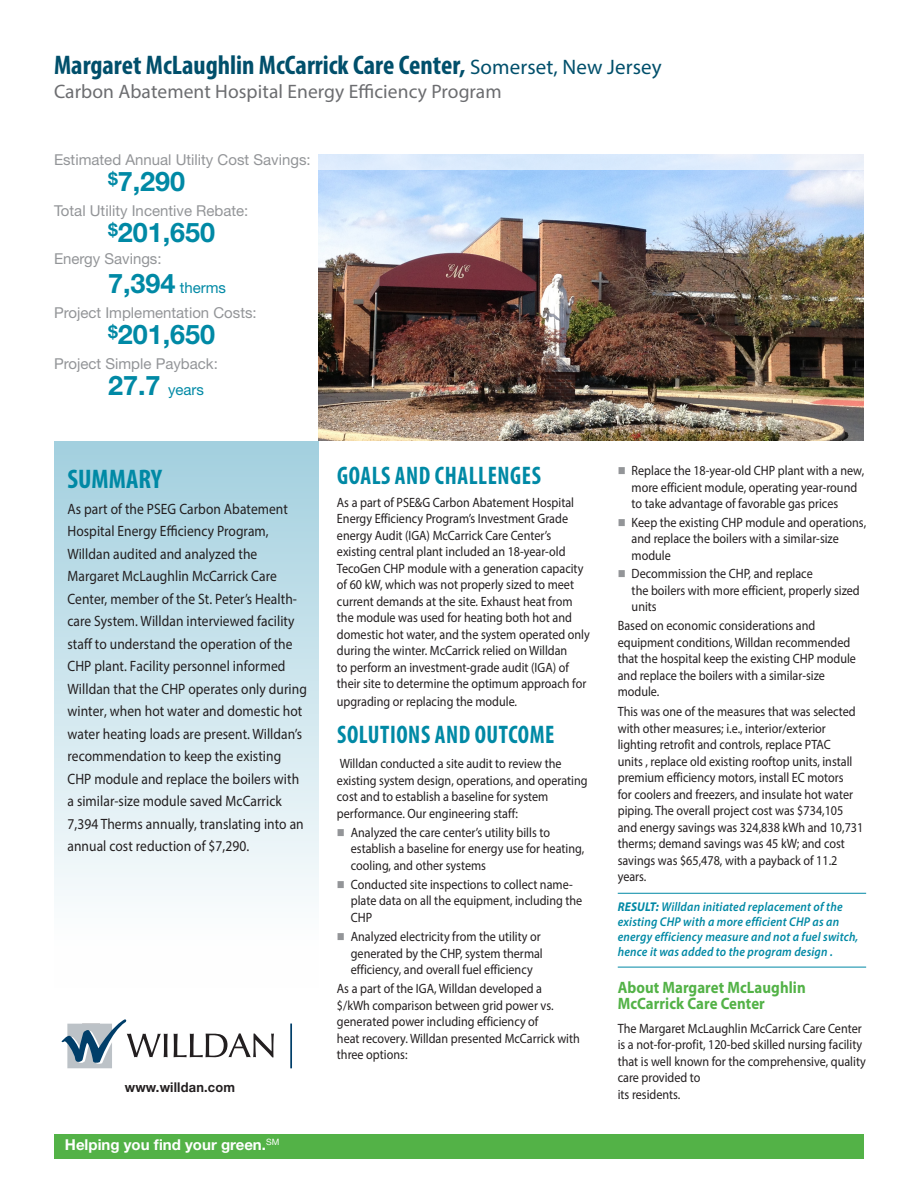
<style>
.page{position:relative;width:918px;height:1188px;background:#fff}
.page>*{position:absolute;margin:0;border:0;box-sizing:border-box;transform-origin:0 0}
.t1{font:700 condensed 27px "Myriad Pro";color:#004f6b}
.t2{font:700 27px "Helvetica Neue LT Std";color:#0089a5}
.colored_headings{font:700 condensed 27px "Myriad Pro";color:#0089a5}
.sub_A{font:700 condensed 25.5px "Myriad Pro";letter-spacing:.025em;color:#0089a5;scale:.92 1}
.t3{font:19.5px "Myriad Pro";letter-spacing:.005em;color:#6c6d70}
.sub_B{font:700 16.5px/16.5px "Myriad Pro";letter-spacing:.005em;color:#53b247;scale:.9 1}
.t4{font:15px/22.5px "Myriad Pro";letter-spacing:.005em;color:#231f20;scale:.9 1}
.t5{font:15px/28.5px "Helvetica Neue LT Std";color:#939598}
.t6{font:700 15px "Helvetica Neue LT Std";color:#fff}
.text{font:13.5px/16.5px "Myriad Pro";color:#231f20;scale:.9 1}
.Intro{font:700 13.5px "Helvetica Neue LT Std";letter-spacing:.015em;color:#231f20;scale:.95 1}
.results{font:italic 600 12.75px/15px "Myriad Pro";letter-spacing:.015em;color:#0089a5;scale:.92 1}
.s1{font-weight:400;font-stretch:normal;font-size:21px}
.s2{font-weight:700;font-size:27px;color:#0089a5}
.s3{color:#0089a5}
.s4{color:#939598}
.s5{font-weight:700}
</style>
<div class="page">
<div style="left:54px;top:441px;width:265px;height:546px;background:linear-gradient(to bottom,#a3d0df,#fff)"></div>
<img style="left:319px;top:170px;width:545px;height:271px">
<div style="left:54px;top:1134px;width:810px;height:24px;background:#53b247"></div>
<hr style="left:290px;top:1024px;width:2px;height:44px;background:#003e69">
<svg style="left:174px;top:1033px;width:100px;height:24px"></svg>
<svg style="left:62px;top:1019px;width:106px;height:49px"></svg>
<hr style="left:618px;top:893px;width:248px;height:1px;background:#0089a5">
<hr style="left:618px;top:967px;width:248px;height:1px;background:#0089a5">
<svg style="left:318px;top:154px;width:546px;height:16px;background:#deebfc"></svg>
<p class="t1" style="left:54px;top:48px;width:609px">Margaret McLaughlin McCarrick Care Center, <span class="s1">Somerset, New Jersey</span></p>
<p class="t3" style="left:54px;top:80px;width:449px">Carbon Abatement Hospital Energy Efficiency Program</p>
<p class="t5" style="left:54px;top:145px;width:258px">Estimated Annual Utility Cost Savings:</p>
<p class="t2" style="left:108px;top:164px;width:79px"><sup>$</sup>7,290</p>
<p class="t5" style="left:54px;top:196px;width:196px">Total Utility Incentive Rebate:</p>
<p class="t2" style="left:108px;top:215px;width:109px"><sup>$</sup>201,650</p>
<p class="t5" style="left:108px;top:244px;width:120px;text-indent:-54px">Energy Savings:<br><span class="s2">7,394</span> <span class="s3">therms</span></p>
<p class="t5" style="left:54px;top:298px;width:204px">Project Implementation Costs:</p>
<p class="t2" style="left:108px;top:317px;width:109px"><sup>$</sup>201,650</p>
<p class="t5" style="left:108px;top:351px;width:111px;line-height:25.5px;text-indent:-54px">Project Simple Payback:<br><span class="s2">27.7</span> <span class="s3">years</span></p>
<p class="colored_headings" style="left:68px;top:462px;width:96px">SUMMARY</p>
<p class="t4" style="left:68px;top:497px;width:267px">As part of the PSEG Carbon Abatement Hospital Energy Efficiency Program, Willdan audited and analyzed the Margaret McLaughlin McCarrick Care Center, member of the St. Peter’s Health&shy;care System. Willdan interviewed facility staff to understand the operation of the CHP plant. Facility personnel informed Willdan that the CHP operates only during winter, when hot water and domestic hot water heating loads are present. Willdan’s recommendation to keep the existing CHP module and replace the boilers with a similar-size module saved McCarrick 7,394 Therms annually, translating into an annual cost reduction of $7,290.</p>
<p class="Intro" style="left:125px;top:1079px;width:118px">www.willdan.com</p>
<p class="t6" style="left:65px;top:1135px;width:216px">Helping you find your green.<sup>SM</sup></p>
<p class="sub_A" style="left:337px;top:459px;width:223px">GOALS AND CHALLENGES</p>
<p class="text" style="left:337px;top:494px;width:283px">As a part of PSE&amp;G Carbon Abatement Hospital Energy Efficiency Program’s Investment Grade energy Audit (IGA) McCarrick Care Center’s existing central plant included an 18-year-old TecoGen CHP module with a generation capacity of 60 kW, which was not properly sized to meet current demands at the site. Exhaust heat from the module was used for heating both hot and domestic hot water, and the system operated only during the winter. McCarrick relied on Willdan<br>to perform an investment-grade audit (IGA) of their site to determine the optimum approach for</p>
<p class="text" style="left:337px;top:693px;width:202px">upgrading or replacing the module.</p>
<p class="sub_A" style="left:337px;top:718px;width:238px">SOLUTIONS AND OUTCOME</p>
<p class="text" style="left:337px;top:755px;width:280px">Willdan conducted a site audit to review the existing system design, operations, and operating cost and to establish a baseline for system performance. Our engineering staff:</p>
<p class="text" style="left:351px;top:824px;width:261px;text-indent:-14px"><span class="s4">■</span> Analyzed the care center’s utility bills to establish a baseline for energy use for heating, cooling, and other systems</p>
<p class="text" style="left:351px;top:876px;width:259px;text-indent:-14px"><span class="s4">■</span> Conducted site inspections to collect name&shy;plate data on all the equipment, including the<br>CHP</p>
<p class="text" style="left:351px;top:928px;width:215px;text-indent:-14px"><span class="s4">■</span> Analyzed electricity from the utility or generated by the CHP, system thermal efficiency, and overall fuel efficiency</p>
<p class="text" style="left:337px;top:980px;width:271px">As a part of the IGA, Willdan developed a<br>$/kWh comparison between grid power vs. generated power including efficiency of<br>heat recovery. Willdan presented McCarrick with three options:</p>
<p class="text" style="left:632px;top:462px;width:260px;text-indent:-14px"><span class="s4">■</span> Replace the 18-year-old CHP plant with a new, more efficient module, operating year-round to take advantage of favorable gas prices</p>
<p class="text" style="left:632px;top:514px;width:262px;text-indent:-14px"><span class="s4">■</span> Keep the existing CHP module and operations, and replace the boilers with a similar-size module</p>
<p class="text" style="left:632px;top:565px;width:255px;text-indent:-14px"><span class="s4">■</span> Decommission the CHP, and replace<br>the boilers with more efficient, properly sized units</p>
<p class="text" style="left:618px;top:617px;width:266px">Based on economic considerations and equipment conditions, Willdan recommended that the hospital keep the existing CHP module and replace the boilers with a similar-size module.</p>
<p class="text" style="left:618px;top:703px;width:274px">This was one of the measures that was selected with other measures; i.e., interior/exterior lighting retrofit and controls, replace PTAC<br>units , replace old existing rooftop units, install premium efficiency motors, install EC motors<br>for coolers and freezers, and insulate hot water piping. The overall project cost was $734,105 and energy savings was 324,838 kWh and 10,731 therms; demand savings was 45 kW; and cost savings was $65,478, with a payback of 11.2 years.</p>
<p class="results" style="left:618px;top:899px;width:263px"><span class="s5">RESULT:</span> Willdan initiated replacement of the existing CHP with a more efficient CHP as an energy efficiency measure and not a fuel switch, hence it was added to the program design .</p>
<p class="sub_B" style="left:618px;top:979px;width:210px">About Margaret McLaughlin<br>McCarrick Care Center</p>
<p class="text" style="left:618px;top:1020px;width:277px">The Margaret McLaughlin McCarrick Care Center is a not-for-profit, 120-bed skilled nursing facility that is well known for the comprehensive, quality care provided to<br>its residents.</p>
</div>
